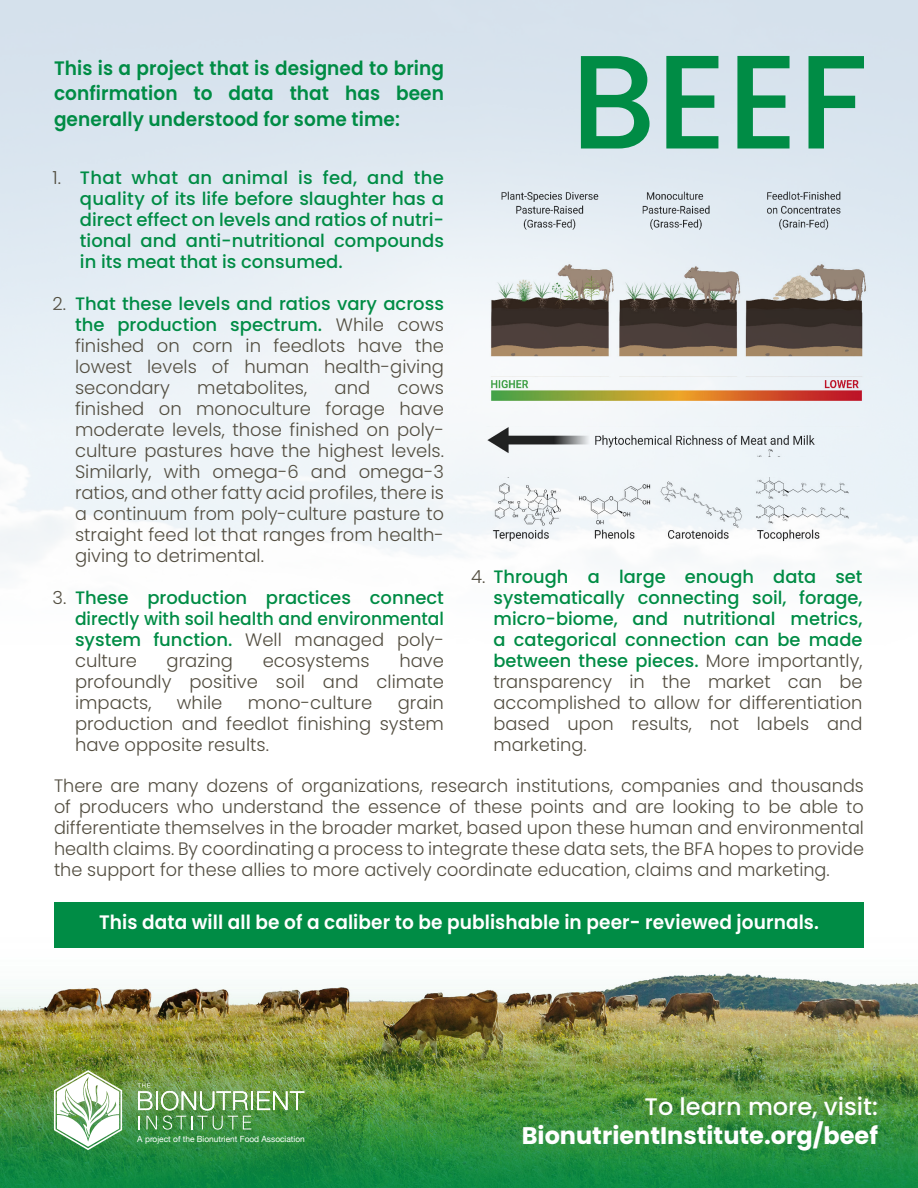
<style>
.page{position:relative;width:918px;height:1188px;background:#fff}
.page>*{position:absolute;margin:0;border:0;box-sizing:border-box;transform-origin:0 0}
.t1{font:700 24px "Poppins";color:#fff}
.t2{font:500 24px "Poppins";color:#fff}
.t3{font:600 19.5px/25.5px "Poppins";letter-spacing:.005em;color:#008c45;text-align:justify;scale:.95 1}
.t4{font:600 19.5px "Poppins";letter-spacing:.005em;color:#fff;scale:.95 1}
.t5{font:300 18px/21px "Poppins";color:#524d40;text-align:justify}
.t6{font:500 18px/21px "Poppins";color:#008c45;text-align:justify}
.t7{font:8.55px "Helvetica Neue";color:#fff}
.s1{font-weight:300;color:#524d40}
.s2{font-weight:500;color:#008c45}
</style>
<div class="page">
<img style="left:0;top:0;width:918px;height:575px">
<img style="left:0;top:973px;width:918px;height:215px">
<div style="left:54px;top:902px;width:810px;height:46px;background:#008c45"></div>
<svg style="left:581px;top:56px;width:69px;height:92px;background:#54ae86"></svg>
<svg style="left:666px;top:56px;width:52px;height:92px;background:#5eb28e"></svg>
<svg style="left:737px;top:56px;width:53px;height:92px;background:#5fb28f"></svg>
<svg style="left:809px;top:56px;width:55px;height:92px;background:#77bca2"></svg>
<svg style="left:138px;top:1116px;width:2px;height:13px"></svg>
<svg style="left:146px;top:1116px;width:11px;height:13px"></svg>
<svg style="left:163px;top:1116px;width:88px;height:14px"></svg>
<svg style="left:138px;top:1083px;width:166px;height:27px;background:#88b070"></svg>
<img style="left:54px;top:1070px;width:68px;height:80px">
<img style="left:484px;top:258px;width:383px;height:99px">
<img style="left:484px;top:377px;width:383px;height:23px">
<img style="left:481px;top:426px;width:383px;height:30px">
<img style="left:481px;top:477px;width:383px;height:66px">
<img style="left:484px;top:190px;width:383px;height:47px">
<p class="t3" style="left:54px;top:55px;width:412px">This is a project that is designed to bring confirmation to data that has been generally understood for some time:</p>
<p class="t6" style="left:80px;top:167px;width:366px;text-indent:-27px"><span class="s1">1.</span> That what an animal is fed, and the quality of its life before slaughter has a direct effect on levels and ratios of nutri&shy;tional and anti-nutritional compounds in its meat that is consumed.</p>
<p class="t5" style="left:75px;top:293px;width:371px;text-indent:-22px">2. <span class="s2">That these levels and ratios vary across the production spectrum.</span> While cows finished on corn in feedlots have the lowest levels of human health-giving secondary</p>
<p class="t5" style="left:197px;top:377px;width:111px">metabolites,</p>
<p class="t5" style="left:335px;top:377px;width:37px">and</p>
<p class="t5" style="left:75px;top:377px;width:371px;text-indent:323px">cows finished on monoculture forage have moderate levels, those finished on poly&shy;culture pastures have the highest levels.<br>Similarly, with omega-6 and omega-3 ratios, and other fatty acid profiles, there is a continuum from poly-culture pasture to straight feed lot that ranges from health&shy;giving to detrimental.</p>
<p class="t6" style="left:75px;top:587px;width:371px;text-indent:-22px"><span class="s1">3.</span> These production practices connect directly with soil health and environmental system function. <span class="s1">Well managed poly&shy;culture</span></p>
<p class="t6" style="left:494px;top:566px;width:371px;text-indent:-22px"><span class="s1">4.</span> Through a large enough data set systematically connecting soil, forage, micro-biome, and nutritional metrics, a categorical connection can be made between these pieces. <span class="s1">More importantly, transparency in the market can be accomplished to allow for differentiation based upon results, not labels and marketing.</span></p>
<p class="t5" style="left:54px;top:776px;width:812px">There are many dozens of organizations, research institutions, companies and thousands of producers who understand the essence of these points and are looking to be able to differentiate themselves in the broader market, based upon these human and environmental health claims. By coordinating a process to integrate these data sets, the BFA hopes to provide the support for these allies to more actively coordinate education, claims and marketing.</p>
<p class="t4" style="left:99px;top:911px;width:759px">This data will all be of a caliber to be publishable in peer- reviewed journals.</p>
<p class="t5" style="left:167px;top:650px;width:68px">grazing</p>
<p class="t5" style="left:263px;top:650px;width:109px">ecosystems</p>
<p class="t5" style="left:75px;top:650px;width:371px;text-indent:324px">have profoundly positive soil and climate impacts,</p>
<p class="t5" style="left:75px;top:692px;width:370px;text-indent:323px">grain production and feedlot finishing system have opposite results.</p>
<p class="t5" style="left:177px;top:692px;width:47px">while</p>
<p class="t5" style="left:248px;top:692px;width:126px">mono-culture</p>
<p class="t7" style="left:137px;top:1133px;width:169px">A project of the Bionutrient Food Association</p>
<h1 class="t2" style="left:644px;top:1093px;width:235px">To learn more, visit:</h1>
<h1 class="t1" style="left:522px;top:1122px;width:358px">BionutrientInstitute.org/beef</h1>
</div>
